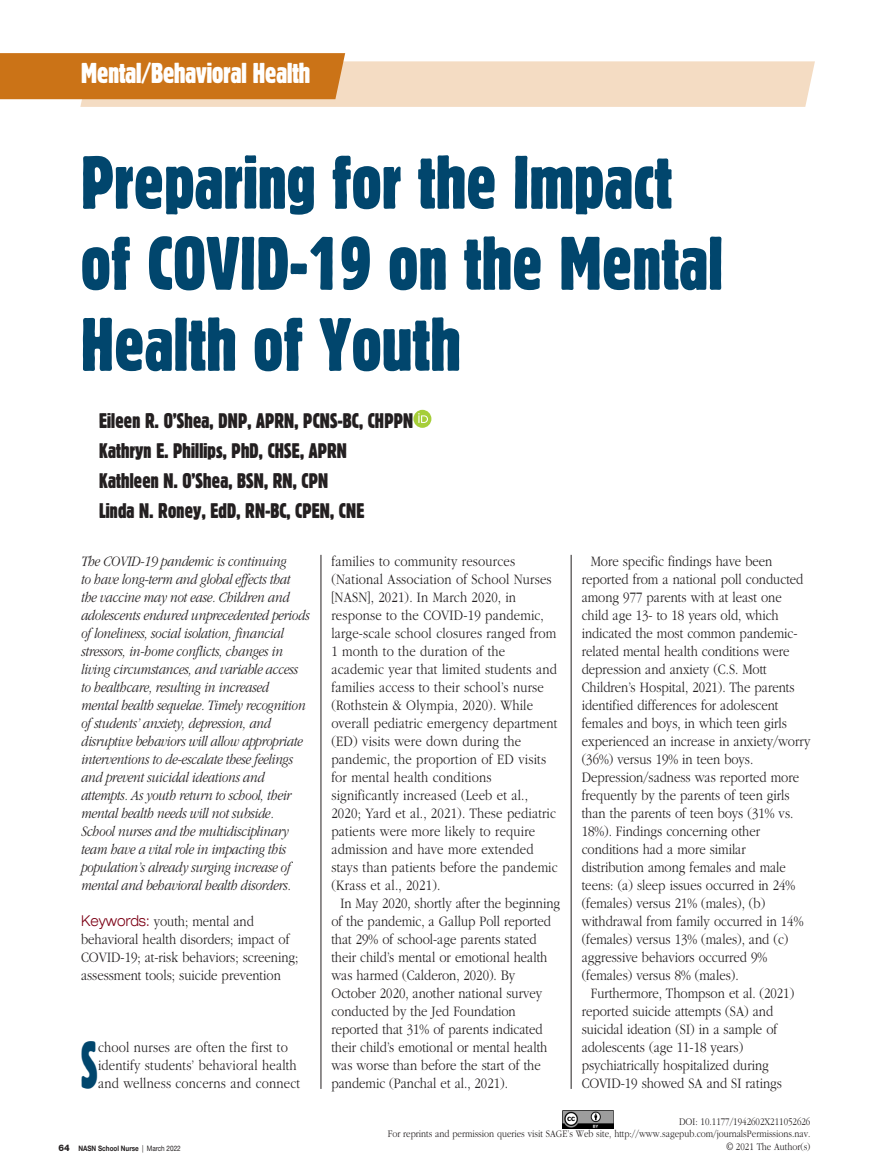
<style>
.page{position:relative;width:878px;height:1175px;background:#fff}
.page>*{position:absolute;margin:0;border:0;box-sizing:border-box;transform-origin:0 0}
.t1{font:75px/81px "Block BE Extra Cn";letter-spacing:.01em;color:#01466d}
.t2{font:65.85px "Block BE Extra Cn";color:#01466d;scale:.7 1}
.t3{font:28.5px "Block BE Extra Cn";color:#fff}
.t4{font:21px/30px "Block BE Extra Cn";letter-spacing:.01em;color:#231f20}
.t5{font:300 15px/18px "ITC Garamond Std";color:#231f20;scale:.85 1}
.t6{font:italic 300 15px/18px "ITC Garamond Std";letter-spacing:-.02em;color:#231f20;scale:.85 1}
.t7{font:300 10.5px/12.8px "ITC Garamond Std";color:#231f20;text-align:right;scale:.85 1}
.t8{font:700 7.5px "Helvetica Neue LT Std";color:#231f20;scale:.85 1}
.s1{font-family:"Helvetica Neue";font-stretch:expanded;color:#7d0216}
.s2{font-weight:800;font-size:9px}
.s3{font-weight:400}
</style>
<div class="page">
<img style="left:562px;top:1110px;width:51px;height:18px">
<svg style="left:0;top:53px;width:814px;height:54px;background:#e6ba8c"></svg>
<hr style="left:570px;top:555px;width:1px;height:533px;background:#231f20">
<hr style="left:320px;top:555px;width:1px;height:533px;background:#231f20">
<div style="left:413px;top:410px;width:18px;height:18px;background:#a6ce39;border-radius:50%"></div>
<svg style="left:418px;top:413px;width:10px;height:10px"></svg>
<h3 class="t3" style="left:81px;top:56px;width:231px">Mental/Behavioral Health</h3>
<h1 class="t1" style="left:81px;top:141px;width:643px">Preparing for the Impact of COVID-19 on the Mental<br>Health of Youth</h1>
<h3 class="t4" style="left:99px;top:405px;width:315px">Eileen R. O’Shea, DNP, APRN, PCNS-BC, CHPPN Kathryn E. Phillips, PhD, CHSE, APRN<br>Kathleen N. O’Shea, BSN, RN, CPN<br>Linda N. Roney, EdD, RN-BC, CPEN, CNE</h3>
<p class="t6" style="left:81px;top:552px;width:270px">The COVID-19 pandemic is continuing<br>to have long-term and global effects that the vaccine may not ease. Children and adolescents endured unprecedented periods of loneliness, social isolation, financial stressors, in-home conflicts, changes in living circumstances, and variable access to healthcare, resulting in increased mental health sequelae. Timely recognition of students’ anxiety, depression, and disruptive behaviors will allow appropriate interventions to de-escalate these feelings and prevent suicidal ideations and attempts. As youth return to school, their mental health needs will not subside.<br>School nurses and the multidisciplinary team have a vital role in impacting this population’s already surging increase of mental and behavioral health disorders.</p>
<p class="t5" style="left:81px;top:912px;width:257px"><span class="s1">Keywords:</span> youth; mental and behavioral health disorders; impact of COVID-19; at-risk behaviors; screening; assessment tools; suicide prevention</p>
<h2 class="t2" style="left:81px;top:1027px;width:25px">S</h2>
<p class="t5" style="left:98px;top:1038px;width:239px">chool nurses are often the first to identify students’ behavioral health and wellness concerns and connect</p>
<p class="t5" style="left:331px;top:552px;width:268px">families to community resources (National Association of School Nurses [NASN], 2021). In March 2020, in response to the COVID-19 pandemic, large-scale school closures ranged from 1 month to the duration of the academic year that limited students and families access to their school’s nurse (Rothstein &amp; Olympia, 2020). While overall pediatric emergency department (ED) visits were down during the pandemic, the proportion of ED visits for mental health conditions significantly increased (Leeb et al., 2020; Yard et al., 2021). These pediatric patients were more likely to require admission and have more extended stays than patients before the pandemic (Krass et al., 2021).</p>
<p class="t5" style="left:331px;top:894px;width:270px;text-indent:9px">In May 2020, shortly after the beginning of the pandemic, a Gallup Poll reported that 29% of school-age parents stated their child’s mental or emotional health was harmed (Calderon, 2020). By October 2020, another national survey conducted by the Jed Foundation reported that 31% of parents indicated their child’s emotional or mental health was worse than before the start of the pandemic (Panchal et al., 2021).</p>
<p class="t5" style="left:581px;top:552px;width:270px;text-indent:9px">More specific findings have been reported from a national poll conducted among 977 parents with at least one child age 13- to 18 years old, which indicated the most common pandemic&shy;related mental health conditions were depression and anxiety (C.S. Mott Children’s Hospital, 2021). The parents identified differences for adolescent females and boys, in which teen girls experienced an increase in anxiety/worry (36%) versus 19% in teen boys.<br>Depression/sadness was reported more frequently by the parents of teen girls than the parents of teen boys (31% vs.<br>18%). Findings concerning other conditions had a more similar distribution among females and male teens: (a) sleep issues occurred in 24% (females) versus 21% (males), (b) withdrawal from family occurred in 14% (females) versus 13% (males), and (c) aggressive behaviors occurred 9% (females) versus 8% (males).</p>
<p class="t5" style="left:581px;top:984px;width:251px;text-indent:9px">Furthermore, Thompson et al. (2021) reported suicide attempts (SA) and suicidal ideation (SI) in a sample of adolescents (age 11-18 years) psychiatrically hospitalized during COVID-19 showed SA and SI ratings</p>
<p class="t7" style="left:388px;top:1115px;width:499px">DOI: 10.1177/1942602X211052626<br>For reprints and permission queries visit SAGE’s Web site, http://www.sagepub.com/journalsPermissions.nav.</p>
<p class="t8" style="left:58px;top:1143px;width:145px"><span class="s2">64</span> NASN School Nurse <span class="s3">| March 2022</span></p>
<p class="t7" style="left:726px;top:1140px;width:100px">© 2021 The Author(s)</p>
</div>
